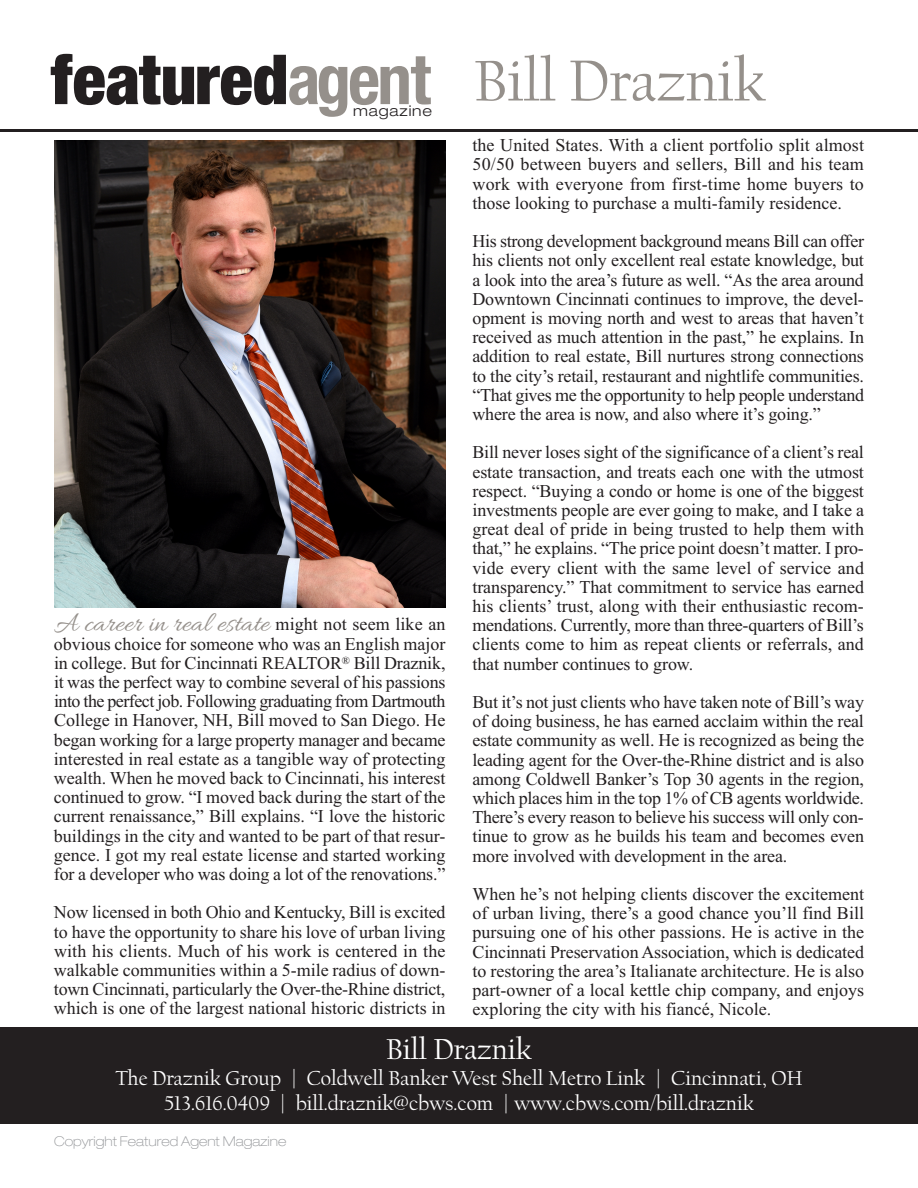
<style>
.page{position:relative;width:918px;height:1188px;background:#fff}
.page>*{position:absolute;margin:0;border:0;box-sizing:border-box;transform-origin:0 0}
.t1{font:900 condensed 69.15px "Helvetica Neue";color:#231f20}
.t2{font:60px "Californian";color:#95908b}
.t3{font:30px "Californian";color:#fff}
.t4{font:28.5px "Allura";color:#95908b}
.t5{font:21px/25.5px "Californian";color:#fff;text-align:center}
.t6{font:18px/19.2px "Times New Roman";color:#231f20;text-align:justify}
.t7{font:300 expanded 14.85px "Helvetica Neue";letter-spacing:.06em;color:#231f20}
.t8{font:100 expanded 13.5px "Helvetica Neue";color:#939598}
.s1{font-weight:700;color:#95908b}
.s2{font-family:"Times New Roman";font-size:18px;color:#231f20}
</style>
<div class="page">
<img style="left:54px;top:140px;width:392px;height:468px">
<hr style="left:0;top:129px;width:918px;height:2px;background:#231f20">
<div style="left:0;top:1027px;width:918px;height:97px;background:#231f20"></div>
<h1 class="t1" style="left:51px;top:55px;width:382px">featured<span class="s1">agent</span></h1>
<p class="t7" style="left:353px;top:106px;width:81px">magazine</p>
<h3 class="t4" style="left:54px;top:608px;width:393px">A career in real estate <span class="s2">might not seem like an</span></h3>
<p class="t6" style="left:54px;top:634px;width:393px">obvious choice for someone who was an English major in college. But for Cincinnati REALTOR<sup>®</sup> Bill Draznik, it was the perfect way to combine several of his passions into the perfect job. Following graduating from Dartmouth College in Hanover, NH, Bill moved to San Diego. He began working for a large property manager and became interested in real estate as a tangible way of protecting wealth. When he moved back to Cincinnati, his interest continued to grow. “I moved back during the start of the current renaissance,” Bill explains. “I love the historic buildings in the city and wanted to be part of that resur&shy;gence. I got my real estate license and started working for a developer who was doing a lot of the renovations.”</p>
<p class="t6" style="left:54px;top:903px;width:393px">Now licensed in both Ohio and Kentucky, Bill is excited to have the opportunity to share his love of urban living with his clients. Much of his work is centered in the walkable communities within a 5-mile radius of down&shy;town Cincinnati, particularly the Over-the-Rhine district, which is one of the largest national historic districts in</p>
<h2 class="t2" style="left:474px;top:55px;width:293px">Bill Draznik</h2>
<p class="t6" style="left:472px;top:135px;width:393px">the United States. With a client portfolio split almost 50/50 between buyers and sellers, Bill and his team work with everyone from first-time home buyers to those looking to purchase a multi-family residence.</p>
<p class="t6" style="left:473px;top:231px;width:393px">His strong development background means Bill can offer his clients not only excellent real estate knowledge, but a look into the area’s future as well. “As the area around Downtown Cincinnati continues to improve, the devel&shy;opment is moving north and west to areas that haven’t received as much attention in the past,” he explains. In addition to real estate, Bill nurtures strong connections to the city’s retail, restaurant and nightlife communities. “That gives me the opportunity to help people understand where the area is now, and also where it’s going.”</p>
<p class="t6" style="left:473px;top:443px;width:393px">Bill never loses sight of the significance of a client’s real estate transaction, and treats each one with the utmost respect. “Buying a condo or home is one of the biggest investments people are ever going to make, and I take a great deal of pride in being trusted to help them with that,” he explains. “The price point doesn’t matter. I pro&shy;vide every client with the same level of service and transparency.” That commitment to service has earned his clients’ trust, along with their enthusiastic recom&shy;mendations. Currently, more than three-quarters of Bill’s clients come to him as repeat clients or referrals, and that number continues to grow.</p>
<p class="t6" style="left:473px;top:692px;width:393px">But it’s not just clients who have taken note of Bill’s way of doing business, he has earned acclaim within the real estate community as well. He is recognized as being the leading agent for the Over-the-Rhine district and is also among Coldwell Banker’s Top 30 agents in the region, which places him in the top 1% of CB agents worldwide.<br>There’s every reason to believe his success will only con&shy;tinue to grow as he builds his team and becomes even more involved with development in the area.</p>
<p class="t6" style="left:473px;top:884px;width:393px">When he’s not helping clients discover the excitement of urban living, there’s a good chance you’ll find Bill pursuing one of his other passions. He is active in the Cincinnati Preservation Association, which is dedicated to restoring the area’s Italianate architecture. He is also part-owner of a local kettle chip company, and enjoys exploring the city with his fiancé, Nicole.</p>
<h3 class="t3" style="left:386px;top:1036px;width:147px">Bill Draznik</h3>
<p class="t5" style="left:115px;top:1067px;width:689px">The Draznik Group | Coldwell Banker West Shell Metro Link | Cincinnati, OH<br>513.616.0409 | bill.draznik@cbws.com | www.cbws.com/bill.draznik</p>
<p class="t8" style="left:54px;top:1136px;width:234px">Copyright Featured Agent Magazine</p>
</div>
